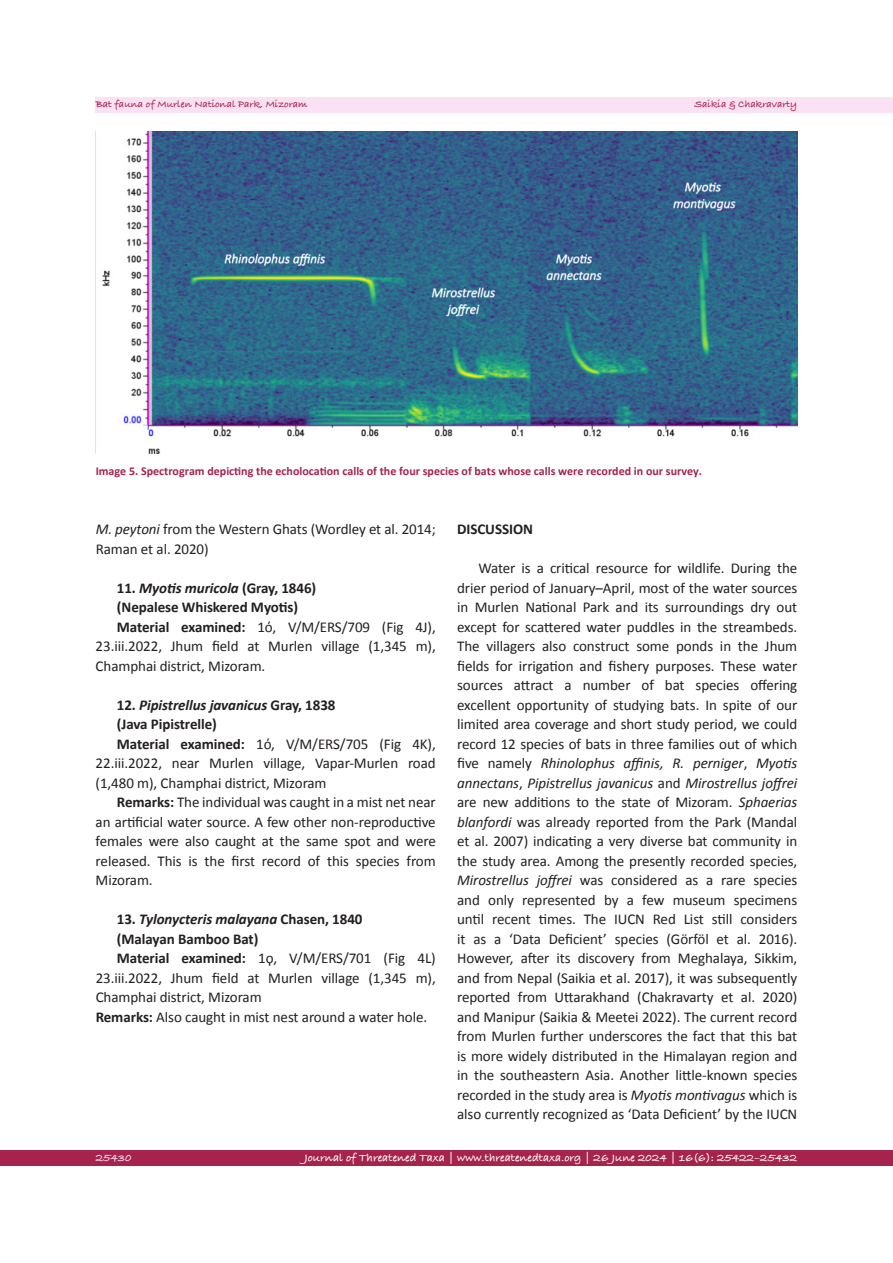
<style>
.page{position:relative;width:893px;height:1263px;background:#fff}
.page>*{position:absolute;margin:0;border:0;box-sizing:border-box;transform-origin:0 0}
.t1{font:15px/19.5px "Calibri";letter-spacing:-.005em;color:#231f20;text-align:justify}
.List_Paragraph{font:700 15px "Calibri";letter-spacing:-.005em;color:#231f20}
.List_Paragraph-2{font:15px "Calibri Bold Italic 2";letter-spacing:-.005em;color:#231f20}
.t2{font:700 12px "Calibri";color:#a5234c}
.t3{font:700 12px "Bradley Hand ITCTT";color:#fff}
.t4{font:700 12px "Bradley Hand ITCTT";color:#fbe1f4}
.t5{font:700 10.5px "Bradley Hand ITCTT";color:#a5234c}
.s1{font-style:italic}
.s2{font-family:"Calibri 2"}
.s3{font-weight:700}
.s4{font-family:"Calibri";font-weight:700}
.s5{font-family:"Calibri Italic 2"}
</style>
<div class="page">
<div style="left:96px;top:97px;width:797px;height:16px;background:#fbe1f4"></div>
<div style="left:0;top:1150px;width:893px;height:16px;background:#a5234c"></div>
<img style="left:102px;top:132px;width:695px;height:322px">
<p class="t5" style="left:96px;top:96px;width:213px">Bat fauna of Murlen National Park, Mizoram</p>
<p class="t5" style="left:694px;top:96px;width:104px">Saikia &amp; Chakravarty</p>
<p class="t2" style="left:96px;top:463px;width:608px">Image 5. Spectrogram depicting the echolocation calls of the four species of bats whose calls were recorded in our survey.</p>
<p class="t1" style="left:96px;top:520px;width:342px"><span class="s1">M. peytoni</span> from the Western Ghats (Wordley et al. 2014;<br><span class="s2">Raman et al. 2020)</span></p>
<p class="List_Paragraph" style="left:117px;top:578px;width:201px">11. <span class="s1">Myotis muricola</span> (Gray, 1846)</p>
<p class="List_Paragraph" style="left:117px;top:598px;width:183px">(Nepalese Whiskered Myotis)</p>
<p class="t1" style="left:96px;top:617px;width:342px;text-indent:21px"><span class="s3">Material examined:</span> <span class="s2">1</span>ό, V/M/ERS/709 (Fig 4J), 23.iii.2022, Jhum field at Murlen village (1,345 m), Champhai district, Mizoram.</p>
<p class="List_Paragraph-2" style="left:117px;top:695px;width:220px"><span class="s4">12.</span> Pipistrellus javanicus <span class="s4">Gray, 1838</span></p>
<p class="List_Paragraph" style="left:117px;top:715px;width:101px">(Java Pipistrelle)</p>
<p class="t1" style="left:96px;top:734px;width:342px;text-indent:21px"><span class="s3">Material examined:</span> <span class="s2">1</span>ό, V/M/ERS/705 (Fig 4K), 22.iii.2022, near Murlen village, Vapar-Murlen road (1,480 m), Champhai district, Mizoram</p>
<p class="t1" style="left:96px;top:793px;width:342px;text-indent:21px"><span class="s3">Remarks:</span> The individual was caught in a mist net near an artificial water source. A few other non-reproductive females were also caught at the same spot and were <span class="s2">released.</span> This is the first record of this species from Mizoram.</p>
<p class="List_Paragraph-2" style="left:117px;top:910px;width:247px"><span class="s4">13.</span> Tylonycteris malayana <span class="s4">Chasen, 1840</span></p>
<p class="List_Paragraph" style="left:117px;top:929px;width:143px">(Malayan Bamboo Bat)</p>
<p class="t1" style="left:96px;top:949px;width:342px;text-indent:21px"><span class="s3">Material examined:</span> <span class="s2">1</span>ϙ, V/M/ERS/701 (Fig 4L)<br>23.iii.2022, Jhum field at Murlen village (1,345 m), Champhai district, Mizoram</p>
<p class="t1" style="left:96px;top:1007px;width:333px"><span class="s3">Remarks:</span> Also caught in mist nest around a water hole.</p>
<p class="List_Paragraph" style="left:457px;top:520px;width:77px">DISCUSSION</p>
<p class="t1" style="left:457px;top:559px;width:342px;text-indent:21px">Water is a critical resource for wildlife. During the drier period of January–April, most of the water sources in Murlen National Park and its surroundings dry out except for scattered water puddles in the streambeds.<br>The villagers also construct some ponds in the Jhum fields for irrigation and fishery purposes. These water sources attract a number of bat species offering excellent opportunity of studying bats. In spite of our limited area coverage and short study period, we could record 12 species of bats in three families out of which five namely <span class="s1">Rhinolophus affinis, R. perniger</span><span class="s2">,</span> <span class="s1">Myotis </span><span class="s5">annectans</span><span class="s2">,</span> <span class="s5">Pipistrellus javanicus</span> <span class="s2">and</span> <span class="s1">Mirostrellus joffrei </span>are new additions to the state of Mizoram. <span class="s5">Sphaerias blanfordi</span> was already reported from the Park (Mandal et al. 2007) indicating a very diverse bat community in the study area. Among the presently recorded species, <span class="s1">Mirostrellus joffrei</span> was considered as a rare species and only represented by a few museum specimens until recent times. The IUCN Red List still considers it as a ‘Data Deficient’ species (Görföl et al. 2016).<br>However, after its discovery from Meghalaya, Sikkim, and from Nepal (Saikia et al. 2017), it was subsequently reported from Uttarakhand (Chakravarty et al. 2020) and Manipur (Saikia &amp; Meetei 2022). The current record from Murlen further underscores the fact that this bat is more widely distributed in the Himalayan region and in the southeastern Asia. Another little-known species recorded in the study area is <span class="s1">Myotis montivagus</span> which is also currently recognized as ‘Data Deficient’ by the IUCN</p>
<p class="t4" style="left:96px;top:1149px;width:38px">25430</p>
<p class="t3" style="left:304px;top:1148px;width:494px">Journal of Threatened Taxa | www.threatenedtaxa.org | 26 June 2024 | 16(6): 25422–25432</p>
</div>
